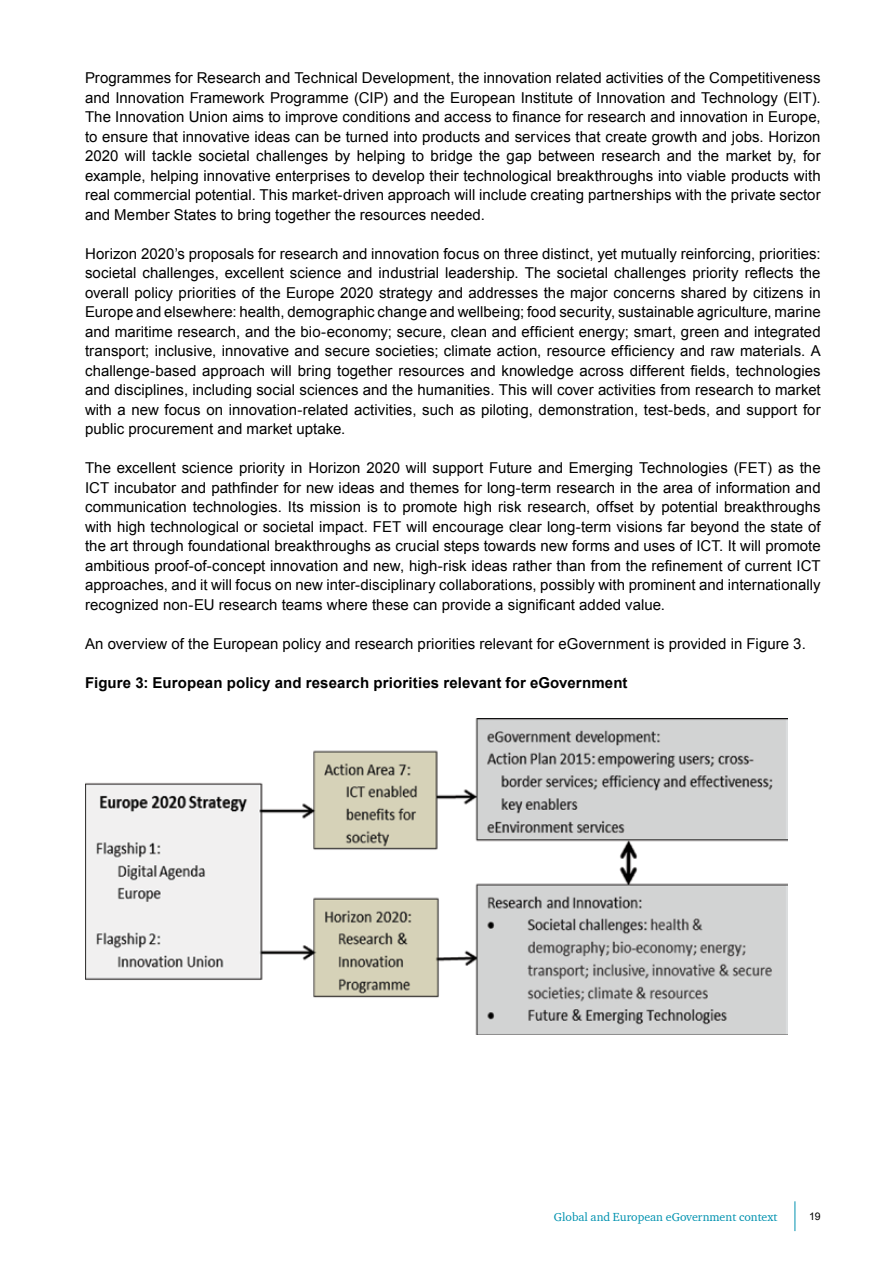
<style>
.page{position:relative;width:893px;height:1263px;background:#fff}
.page>*{position:absolute;margin:0;border:0;box-sizing:border-box;transform-origin:0 0}
.t1{font:15px/19.5px "Arial";letter-spacing:.005em;color:#000;text-align:justify}
.t2{font:700 15px "Arial";letter-spacing:.01em;color:#000}
.t3{font:12px "Charter ITC";color:#0092af}
.t4{font:10.5px "Arial";color:#000}
</style>
<div class="page">
<hr style="left:794px;top:1201px;width:1px;height:30px;background:#0092af">
<img style="left:85px;top:718px;width:702px;height:317px">
<p class="t1" style="left:85px;top:68px;width:737px">Programmes for Research and Technical Development, the innovation related activities of the Competitiveness and Innovation Framework Programme (CIP) and the European Institute of Innovation and Technology (EIT).<br>The Innovation Union aims to improve conditions and access to finance for research and innovation in Europe, to ensure that innovative ideas can be turned into products and services that create growth and jobs. Horizon 2020 will tackle societal challenges by helping to bridge the gap between research and the market by, for example, helping innovative enterprises to develop their technological breakthroughs into viable products with real commercial potential. This market-driven approach will include creating partnerships with the private sector and Member States to bring together the resources needed.</p>
<p class="t1" style="left:85px;top:244px;width:737px">Horizon 2020’s proposals for research and innovation focus on three distinct, yet mutually reinforcing, priorities: societal challenges, excellent science and industrial leadership. The societal challenges priority reflects the overall policy priorities of the Europe 2020 strategy and addresses the major concerns shared by citizens in Europe and elsewhere: health, demographic change and wellbeing; food security, sustainable agriculture, marine and maritime research, and the bio-economy; secure, clean and efficient energy; smart, green and integrated transport; inclusive, innovative and secure societies; climate action, resource efficiency and raw materials. A challenge-based approach will bring together resources and knowledge across different fields, technologies and disciplines, including social sciences and the humanities. This will cover activities from research to market with a new focus on innovation-related activities, such as piloting, demonstration, test-beds, and support for public procurement and market uptake.</p>
<p class="t1" style="left:85px;top:458px;width:737px">The excellent science priority in Horizon 2020 will support Future and Emerging Technologies (FET) as the ICT incubator and pathfinder for new ideas and themes for long-term research in the area of information and communication technologies. Its mission is to promote high risk research, offset by potential breakthroughs with high technological or societal impact. FET will encourage clear long-term visions far beyond the state of the art through foundational breakthroughs as crucial steps towards new forms and uses of ICT. It will promote ambitious proof-of-concept innovation and new, high-risk ideas rather than from the refinement of current ICT approaches, and it will focus on new inter-disciplinary collaborations, possibly with prominent and internationally recognized non-EU research teams where these can provide a significant added value.</p>
<p class="t1" style="left:85px;top:634px;width:722px">An overview of the European policy and research priorities relevant for eGovernment is provided in Figure 3.</p>
<p class="t2" style="left:85px;top:672px;width:544px">Figure 3: European policy and research priorities relevant for eGovernment</p>
<p class="t3" style="left:554px;top:1209px;width:225px">Global and European eGovernment context</p>
<p class="t4" style="left:809px;top:1209px;width:13px">19</p>
</div>
